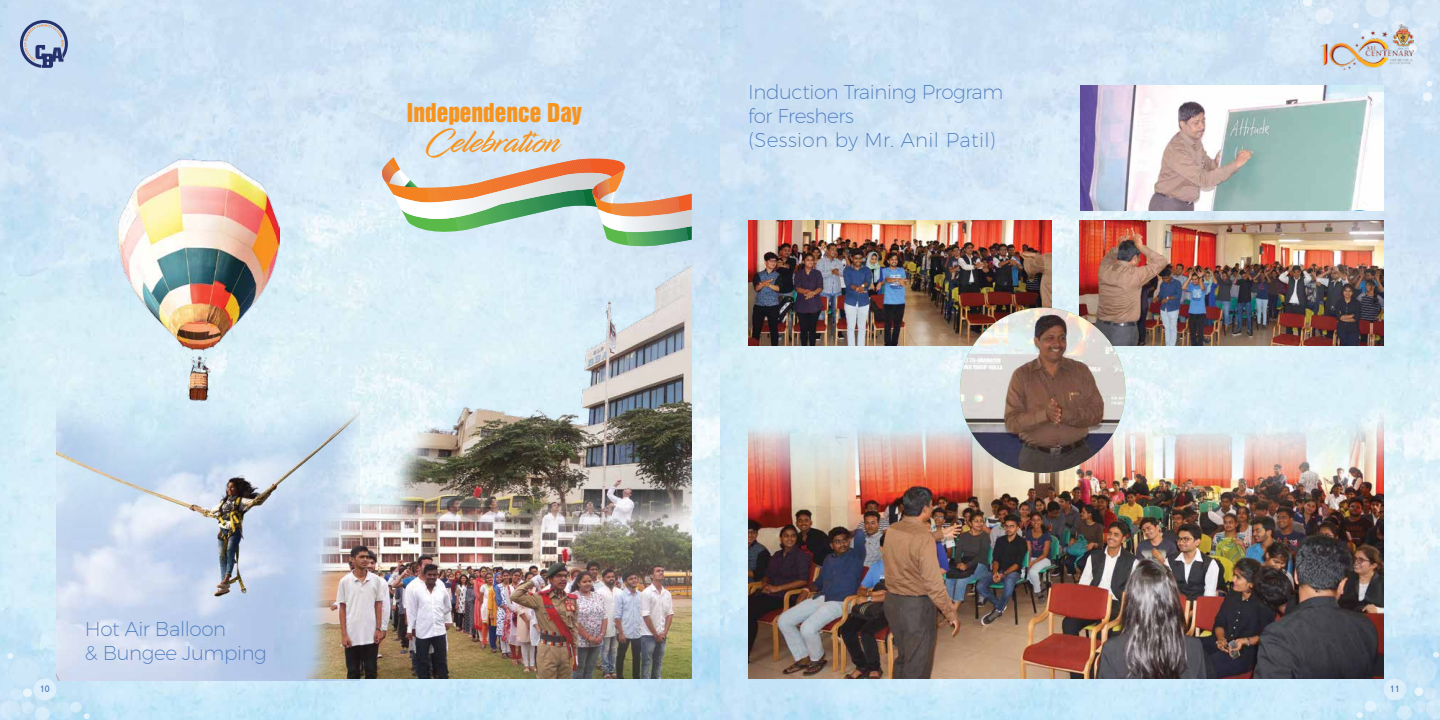
<style>
.page{position:relative;width:1440px;height:720px;background:#fff}
.page>*{position:absolute;margin:0;border:0;box-sizing:border-box;transform-origin:0 0}
.t1{font:condensed 32.7px "Infinite Stroke";color:#f7941e}
.t2{font:23.6px "Swiss 921 BT Regular A";color:#f7941e}
.t3{font:20px/24px "Trueno Ult Lt";letter-spacing:-.02em;color:#4978bc}
.t4{font:condensed 10px "Abadi";color:#4978bc}
</style>
<div class="page">
<img style="left:0;top:0;width:1440px;height:720px">
<div style="left:1381px;top:50px;width:47px;height:45px;background:#d5e6f6;border-radius:50%"></div>
<svg style="left:1366px;top:0;width:24px;height:17px"></svg>
<div style="left:1315px;top:8px;width:18px;height:17px;background:#e5eff9;border-radius:50%"></div>
<svg style="left:1303px;top:0;width:9px;height:7px"></svg>
<div style="left:1423px;top:92px;width:9px;height:9px;background:#eff6fd;border-radius:50%"></div>
<div style="left:1390px;top:6px;width:21px;height:19px;background:#d8e8f7;border-radius:50%"></div>
<div style="left:1408px;top:27px;width:20px;height:19px;background:#d9e9f7;border-radius:50%"></div>
<svg style="left:1411px;top:0;width:29px;height:27px"></svg>
<div style="left:1370px;top:22px;width:18px;height:18px;background:#d6e7f7;border-radius:50%"></div>
<div style="left:1401px;top:55px;width:29px;height:27px;background:#ddebf8;border-radius:50%"></div>
<div style="left:1391px;top:21px;width:15px;height:14px;background:#e4eff9;border-radius:50%"></div>
<div style="left:1409px;top:44px;width:8px;height:8px;background:#edf4fa;border-radius:50%"></div>
<svg style="left:1330px;top:0;width:30px;height:24px"></svg>
<svg style="left:1426px;top:81px;width:6px;height:5px"></svg>
<div style="left:1418px;top:41px;width:12px;height:11px;background:#d5e5f4;border-radius:50%"></div>
<div style="left:1419px;top:22px;width:20px;height:19px;background:#d8e8f8;border-radius:50%"></div>
<svg style="left:20px;top:20px;width:48px;height:48px;background:#99a8c5"></svg>
<img style="left:1321px;top:24px;width:92px;height:45px">
<img style="left:748px;top:407px;width:635px;height:272px">
<img style="left:118px;top:160px;width:162px;height:218px">
<img style="left:388px;top:264px;width:304px;height:198px">
<img style="left:57px;top:378px;width:303px;height:303px">
<img style="left:306px;top:462px;width:386px;height:217px">
<svg style="left:381px;top:157px;width:311px;height:90px;background:#c8c9b8"></svg>
<img style="left:1080px;top:86px;width:303px;height:125px">
<img style="left:1080px;top:220px;width:303px;height:125px">
<img style="left:748px;top:220px;width:304px;height:125px">
<img style="left:960px;top:308px;width:165px;height:165px;border-radius:83px">
<div style="left:34px;top:679px;width:22px;height:21px;background:#ddeffa;border-radius:50%"></div>
<div style="left:1374px;top:701px;width:19px;height:18px;background:#c9e7f9;border-radius:50%"></div>
<div style="left:1406px;top:656px;width:31px;height:29px;background:#c9e5f8;border-radius:50%"></div>
<div style="left:1397px;top:706px;width:15px;height:14px;background:#d1ebf8;border-radius:50%"></div>
<div style="left:1365px;top:701px;width:11px;height:10px;background:#e1f2fd;border-radius:50%"></div>
<div style="left:1414px;top:687px;width:9px;height:9px;background:#e8f5fb;border-radius:50%"></div>
<svg style="left:1357px;top:712px;width:6px;height:6px"></svg>
<svg style="left:1433px;top:652px;width:6px;height:6px"></svg>
<div style="left:1412px;top:701px;width:13px;height:12px;background:#cce7f9;border-radius:50%"></div>
<div style="left:1424px;top:687px;width:13px;height:12px;background:#cfe7f8;border-radius:50%"></div>
<svg style="left:1426px;top:699px;width:14px;height:20px"></svg>
<div style="left:1384px;top:679px;width:22px;height:21px;background:#ddeef9;border-radius:50%"></div>
<div style="left:53px;top:702px;width:19px;height:18px;background:#c7e5f7;border-radius:50%"></div>
<div style="left:10px;top:657px;width:30px;height:29px;background:#cee7f8;border-radius:50%"></div>
<svg style="left:35px;top:707px;width:15px;height:13px"></svg>
<div style="left:70px;top:702px;width:12px;height:11px;background:#d6edf9;border-radius:50%"></div>
<div style="left:23px;top:689px;width:9px;height:8px;background:#eaf5fc;border-radius:50%"></div>
<svg style="left:84px;top:713px;width:6px;height:6px"></svg>
<svg style="left:7px;top:653px;width:6px;height:6px"></svg>
<div style="left:21px;top:702px;width:13px;height:12px;background:#d2eaf9;border-radius:50%"></div>
<div style="left:10px;top:689px;width:13px;height:12px;background:#d1e9f8;border-radius:50%"></div>
<div style="left:0;top:700px;width:21px;height:20px;background:#d1e8f8;border-radius:50%"></div>
<p class="t2" style="left:407px;top:97px;width:176px">Independence Day</p>
<h1 class="t1" style="left:427px;top:119px;width:136px">Celebration</h1>
<p class="t3" style="left:748px;top:79px;width:256px">Induction Training Program for Freshers<br>(Session by Mr. Anil Patil)</p>
<p class="t3" style="left:85px;top:617px;width:183px">Hot Air Balloon<br>&amp; Bungee Jumping</p>
<p class="t4" style="left:40px;top:683px;width:11px">10</p>
<p class="t4" style="left:1390px;top:683px;width:11px">11</p>
</div>
